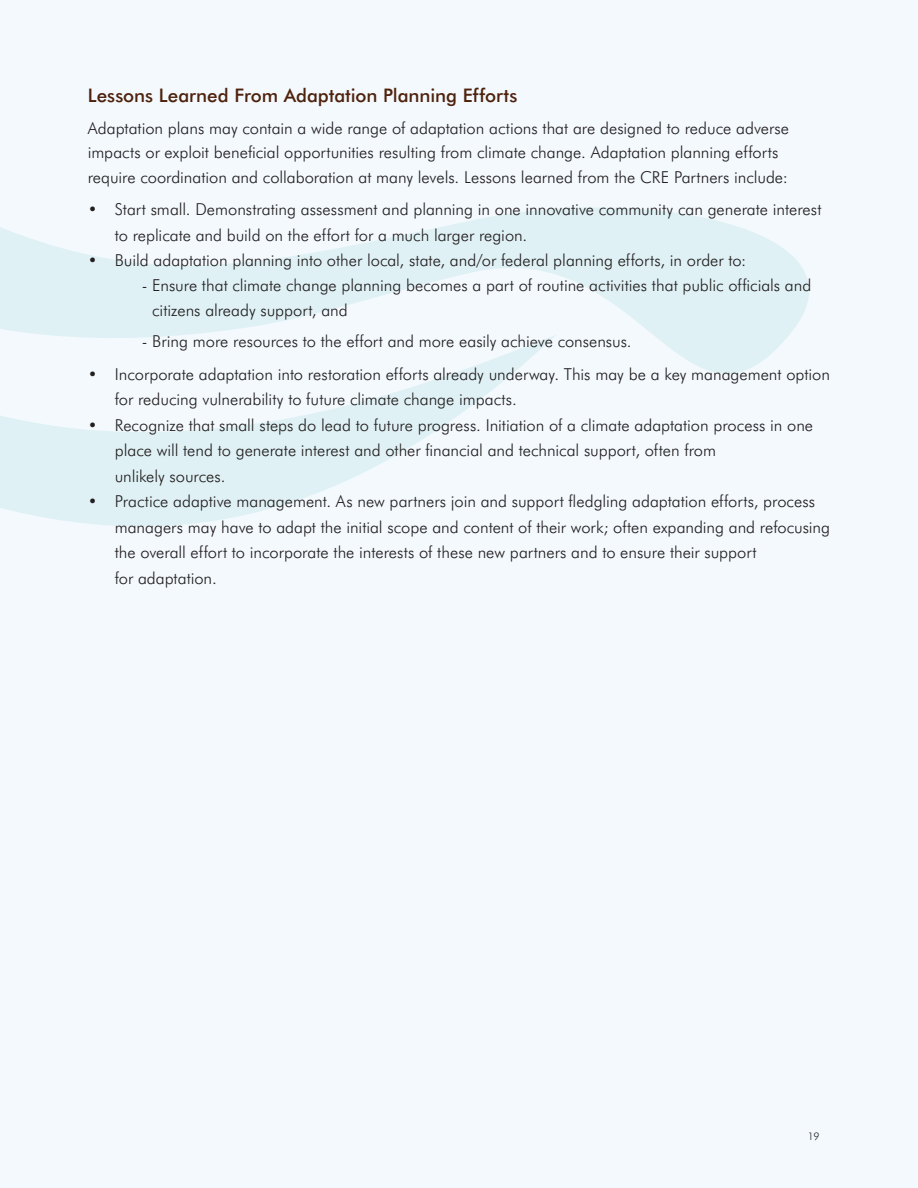
<style>
.page{position:relative;width:918px;height:1188px;background:#f3f9fd}
.page>*{position:absolute;margin:0;border:0;box-sizing:border-box;transform-origin:0 0}
.heading_2{font:500 18.75px "Futura BT";color:#4e220c}
.bullet{font:300 16.5px/25.5px "Futura BT";color:#231f20}
.body_text{font:300 16.5px/24.8px "Futura BT";color:#231f20}
.t1{font:300 10.5px "Futura BT";color:#231f20}
</style>
<div class="page">
<svg style="left:557px;top:207px;width:252px;height:167px;fill:#dff1f5"></svg>
<svg style="left:0;top:209px;width:557px;height:317px"></svg>
<p class="heading_2" style="left:88px;top:84px;width:431px">Lessons Learned From Adaptation Planning Efforts</p>
<p class="body_text" style="left:88px;top:115px;width:703px">Adaptation plans may contain a wide range of adaptation actions that are designed to reduce adverse impacts or exploit beneficial opportunities resulting from climate change. Adaptation planning efforts require coordination and collaboration at many levels. Lessons learned from the CRE Partners include:</p>
<p class="bullet" style="left:115px;top:197px;width:708px;text-indent:-27px">• Start small. Demonstrating assessment and planning in one innovative community can generate interest to replicate and build on the effort for a much larger region.</p>
<p class="bullet" style="left:88px;top:248px;width:660px">• Build adaptation planning into other local, state, and/or federal planning efforts, in order to:</p>
<p class="body_text" style="left:152px;top:273px;width:661px;text-indent:-10px">- Ensure that climate change planning becomes a part of routine activities that public officials and citizens already support, and</p>
<p class="body_text" style="left:142px;top:329px;width:491px">- Bring more resources to the effort and more easily achieve consensus.</p>
<p class="bullet" style="left:115px;top:361px;width:717px;text-indent:-27px">• Incorporate adaptation into restoration efforts already underway. This may be a key management option for reducing vulnerability to future climate change impacts.</p>
<p class="bullet" style="left:115px;top:412px;width:700px;text-indent:-27px">• Recognize that small steps do lead to future progress. Initiation of a climate adaptation process in one place will tend to generate interest and other financial and technical support, often from<br>unlikely sources.</p>
<p class="bullet" style="left:115px;top:488px;width:717px;text-indent:-27px">• Practice adaptive management. As new partners join and support fledgling adaptation efforts, process managers may have to adapt the initial scope and content of their work; often expanding and refocusing the overall effort to incorporate the interests of these new partners and to ensure their support<br>for adaptation.</p>
<p class="t1" style="left:808px;top:1130px;width:13px">19</p>
</div>
